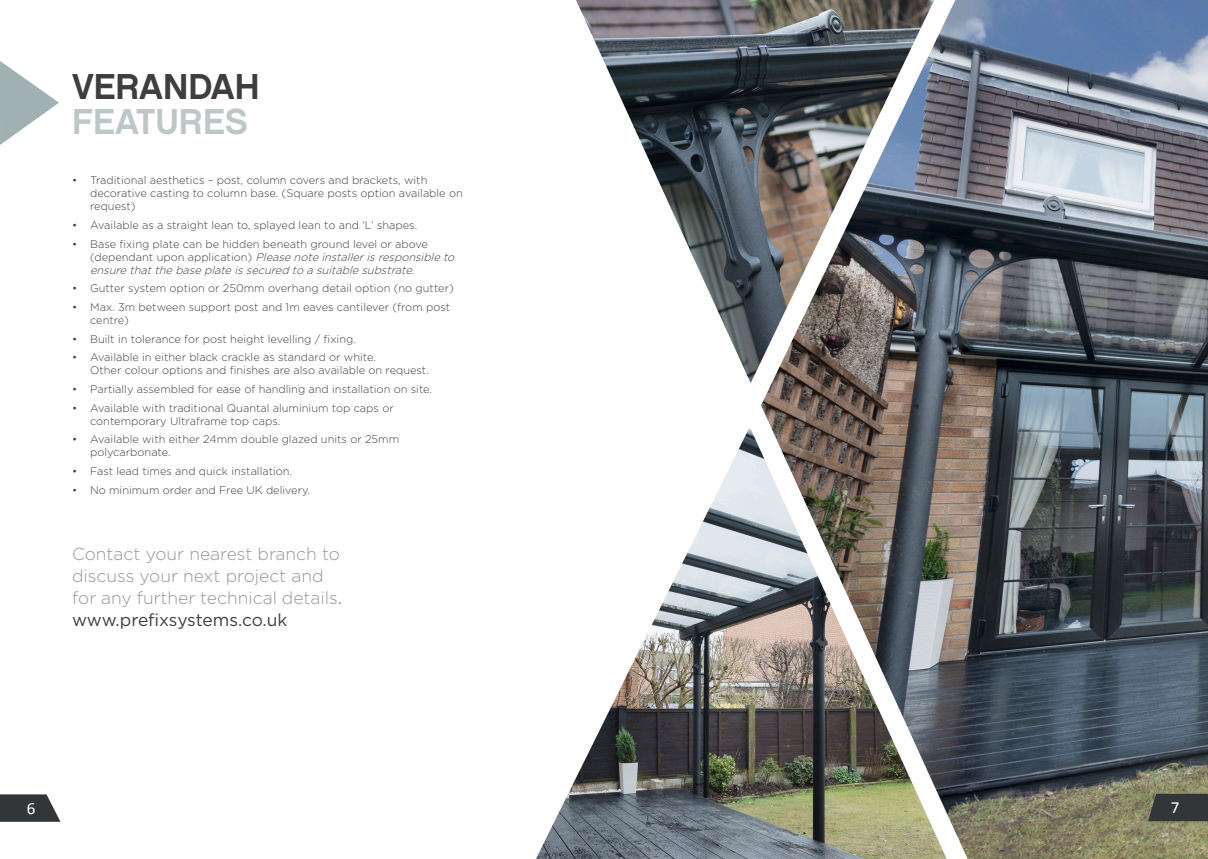
<style>
.page{position:relative;width:1208px;height:859px;background:#fff}
.page>*{position:absolute;margin:0;border:0;box-sizing:border-box;transform-origin:0 0}
.t1{font:36px/35px "Chalet New York Nineteen Sixty";color:#3e3e3f}
.t2{font:300 17.4px/22px "Gotham";color:#939598}
.t3{font:17px "Calibri";color:#fff}
.t4{font:300 11px/13px "Gotham";color:#3e3e3f}
.t5{font:italic 300 11px/13px "Gotham";color:#3e3e3f}
.s1{color:#bec7c8}
.s2{font-style:normal}
.s3{font-weight:400}
.s4{font-weight:400;color:#3e3e3f}
</style>
<div class="page">
<svg style="left:1006px;top:0;width:202px;height:859px;background:#626c75"></svg>
<svg style="left:0;top:794px;width:60px;height:28px;background:#4c4f51"></svg>
<svg style="left:1148px;top:794px;width:60px;height:27px;background:#383b3a"></svg>
<svg style="left:0;top:61px;width:59px;height:84px"></svg>
<img style="left:539px;top:0;width:467px;height:859px">
<p class="t1" style="left:72px;top:68px;width:189px">VERANDAH<br><span class="s1">FEATURES</span></p>
<p class="t4" style="left:90px;top:174px;width:374px;text-indent:-18px">• Traditional aesthetics – post, column covers and brackets, with decorative casting to column base. (Square posts option available on request)</p>
<p class="t4" style="left:72px;top:218px;width:347px">• Available as a straight lean to, splayed lean to and ‘L’ shapes.</p>
<p class="t5" style="left:90px;top:237px;width:369px;text-indent:-18px"><span class="s2">• Base fixing plate can be hidden beneath ground level or above<br>( d e p e n d a n t u p o n a p p l i c a t i o n )</span> Pleasenoteinstallerisresponsibleto ensurethatthebaseplateissecured to asuitablesubstrate.</p>
<p class="t4" style="left:72px;top:282px;width:383px">• Gutter system option or 250mm overhang detail option (no gutter)</p>
<p class="t4" style="left:90px;top:300px;width:361px;text-indent:-18px">• Max. 3m between support post and 1m eaves cantilever (from post centre)</p>
<p class="t4" style="left:72px;top:332px;width:285px">• Built in tolerance for post height levelling / fixing.</p>
<p class="t4" style="left:90px;top:351px;width:340px;text-indent:-18px">• Available in either black crackle as standard or white.<br>Other colour options and finishes are also available on request.</p>
<p class="t4" style="left:72px;top:382px;width:361px">• Partially assembled for ease of handling and installation on site.</p>
<p class="t4" style="left:90px;top:401px;width:305px;text-indent:-18px">• Available with traditional Quantal aluminium top caps or contemporary Ultraframe top caps.</p>
<p class="t4" style="left:90px;top:433px;width:310px;text-indent:-18px">• Available with either 24mm double glazed units or 25mm polycarbonate.</p>
<p class="t4" style="left:72px;top:464px;width:221px">• Fast lead times and quick installation.</p>
<p class="t4" style="left:72px;top:483px;width:239px">• No minimum order and Free UK delivery.</p>
<p class="t2" style="left:72px;top:542px;width:271px">Contact your nearest branch to discuss your next project and for any further technical details<span class="s3">. </span><span class="s4">www.prefixsystems.co.uk</span></p>
<p class="t3" style="left:27px;top:797px;width:10px">6</p>
<p class="t3" style="left:1170px;top:796px;width:10px">7</p>
</div>
